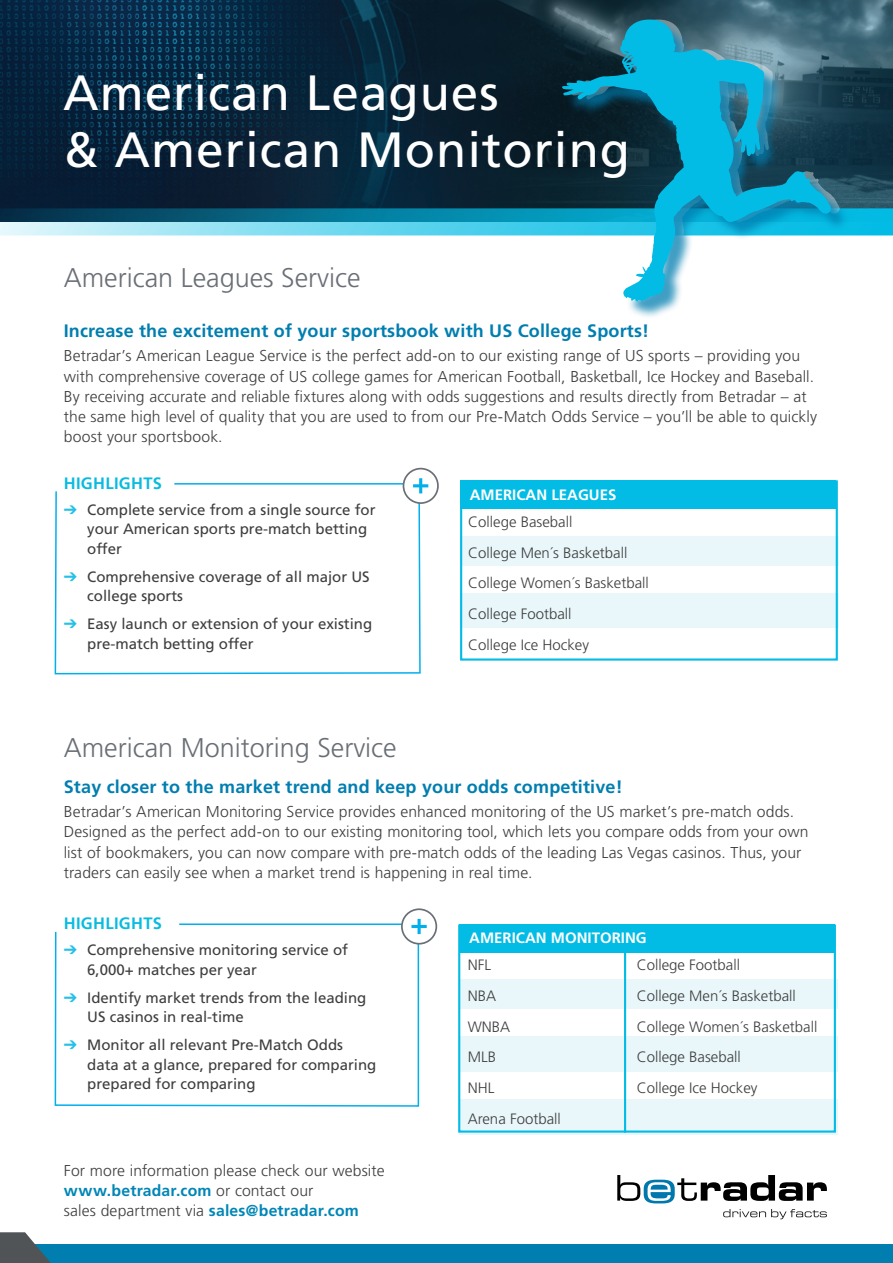
<style>
.page{position:relative;width:893px;height:1263px;background:#fff}
.page>*{position:absolute;margin:0;border:0;box-sizing:border-box;transform-origin:0 0}
.t1{font:49.5px/57px "Frutiger";letter-spacing:.02em;color:#fff}
.t2{font:300 27px "Frutiger";color:#696f75}
.t3{font:700 18px "Frutiger";letter-spacing:.01em;color:#007eb0}
.t4{font:700 16.5px "Frutiger";letter-spacing:.02em;color:#09bbdf}
.t5{font:300 15.75px/20.2px "Frutiger";letter-spacing:.005em;color:#3e3e3f}
.t6{font:15px/19.5px "Frutiger";color:#3e3e3f}
.t7{font:300 15px/30.8px "Frutiger";color:#3e3e3f}
.t8{font:700 15px "Frutiger";color:#fff}
.s1{color:#23c1e7}
.s2{font-weight:700;color:#0086b6}
</style>
<div class="page">
<div style="left:3px;top:1244px;width:890px;height:19px;background:#007eb0"></div>
<svg style="left:0;top:1232px;width:51px;height:31px"></svg>
<svg style="left:723px;top:1209px;width:104px;height:10px"></svg>
<svg style="left:617px;top:1175px;width:210px;height:28px"></svg>
<img style="left:0;top:0;width:893px;height:208px">
<svg style="left:0;top:208px;width:893px;height:27px;background:#3ea1bc"></svg>
<svg style="left:54px;top:483px;width:367px;height:192px"></svg>
<div style="left:403px;top:469px;width:35px;height:34px;background:#fff;border-radius:50%"></div>
<div style="left:403px;top:468px;width:36px;height:36px;border:2px solid #696f75;border-radius:50%"></div>
<svg style="left:413px;top:478px;width:15px;height:15px"></svg>
<svg style="left:54px;top:923px;width:366px;height:184px"></svg>
<div style="left:402px;top:909px;width:34px;height:35px;background:#fff;border-radius:50%"></div>
<div style="left:401px;top:908px;width:36px;height:36px;border:2px solid #696f75;border-radius:50%"></div>
<svg style="left:411px;top:919px;width:16px;height:15px"></svg>
<div style="left:565px;top:22px;width:284px;height:297px;background:#007eb0;opacity:.75"></div>
<svg style="left:560px;top:17px;width:272px;height:284px"></svg>
<div style="left:460px;top:954px;width:378px;height:180px;background:#e9f7fb"></div>
<div style="left:447px;top:952px;width:404px;height:26px;background:#fff"></div>
<div style="left:447px;top:1010px;width:404px;height:26px;background:#fff"></div>
<div style="left:447px;top:1072px;width:404px;height:26px;background:#fff"></div>
<div style="left:460px;top:924px;width:375px;height:28px;background:#02bce5"></div>
<hr style="left:624px;top:948px;width:2px;height:184px;background:#02bce5">
<div style="left:460px;top:511px;width:379px;height:144px;background:#e9f7fb"></div>
<div style="left:447px;top:509px;width:404px;height:26px;background:#fff"></div>
<div style="left:447px;top:567px;width:404px;height:26px;background:#fff"></div>
<div style="left:447px;top:629px;width:404px;height:26px;background:#fff"></div>
<div style="left:460px;top:481px;width:375px;height:28px;background:#02bce5"></div>
<div style="left:458px;top:924px;width:378px;height:208px;border:2px solid #02bce5"></div>
<div style="left:460px;top:480px;width:378px;height:181px;border:2px solid #02bce5"></div>
<h1 class="t1" style="left:63px;top:64px;width:569px">American Leagues<br>&amp; American Monitoring</h1>
<h2 class="t2" style="left:64px;top:262px;width:298px">American Leagues Service</h2>
<p class="t3" style="left:64px;top:320px;width:587px">Increase the excitement of your sportsbook with US College Sports!</p>
<p class="t5" style="left:64px;top:346px;width:755px">Betradar’s American League Service is the perfect add-on to our existing range of US sports – providing you with comprehensive coverage of US college games for American Football, Basketball, Ice Hockey and Baseball.<br>By receiving accurate and reliable fixtures along with odds suggestions and results directly from Betradar – at the same high level of quality that you are used to from our Pre-Match Odds Service – you’ll be able to quickly boost your sportsbook.</p>
<p class="t4" style="left:64px;top:474px;width:100px">HIGHLIGHTS</p>
<p class="t6" style="left:87px;top:500px;width:290px;text-indent:-23px"><span class="s1">➔</span> Complete service from a single source for your American sports pre-match betting offer</p>
<p class="t6" style="left:87px;top:567px;width:284px;text-indent:-23px"><span class="s1">➔</span> Comprehensive coverage of all major US college sports</p>
<p class="t6" style="left:87px;top:614px;width:287px;text-indent:-23px"><span class="s1">➔</span> Easy launch or extension of your existing pre-match betting offer</p>
<h2 class="t2" style="left:64px;top:732px;width:334px">American Monitoring Service</h2>
<p class="t8" style="left:470px;top:486px;width:148px">AMERICAN LEAGUES</p>
<p class="t7" style="left:468px;top:506px;width:182px">College Baseball<br>College Men´s Basketball<br>College Women´s Basketball<br>College Football<br>College Ice Hockey</p>
<p class="t3" style="left:64px;top:776px;width:560px">Stay closer to the market trend and keep your odds competitive!</p>
<p class="t5" style="left:64px;top:801px;width:746px">Betradar’s American Monitoring Service provides enhanced monitoring of the US market’s pre-match odds.<br>Designed as the perfect add-on to our existing monitoring tool, which lets you compare odds from your own list of bookmakers, you can now compare with pre-match odds of the leading Las Vegas casinos. Thus, your traders can easily see when a market trend is happening in real time.</p>
<p class="t4" style="left:64px;top:914px;width:100px">HIGHLIGHTS</p>
<p class="t6" style="left:87px;top:940px;width:262px;text-indent:-23px"><span class="s1">➔</span> Comprehensive monitoring service of<br>6,000+ matches per year</p>
<p class="t6" style="left:87px;top:988px;width:281px;text-indent:-23px"><span class="s1">➔</span> Identify market trends from the leading<br>US casinos in real-time</p>
<p class="t6" style="left:87px;top:1035px;width:291px;text-indent:-23px"><span class="s1">➔</span> Monitor all relevant Pre-Match Odds data at a glance, prepared for comparing prepared for comparing</p>
<p class="t5" style="left:64px;top:1160px;width:322px">For more information please check our website <span class="s2">www.betradar.com</span> or contact our<br>sales department via <span class="s2">sales@betradar.com</span></p>
<p class="t8" style="left:469px;top:929px;width:179px">AMERICAN MONITORING</p>
<p class="t7" style="left:468px;top:949px;width:95px">NFL<br>NBA<br>WNBA<br>MLB<br>NHL<br>Arena Football</p>
<p class="t7" style="left:637px;top:949px;width:182px">College Football<br>College Men´s Basketball<br>College Women´s Basketball<br>College Baseball<br>College Ice Hockey</p>
</div>
